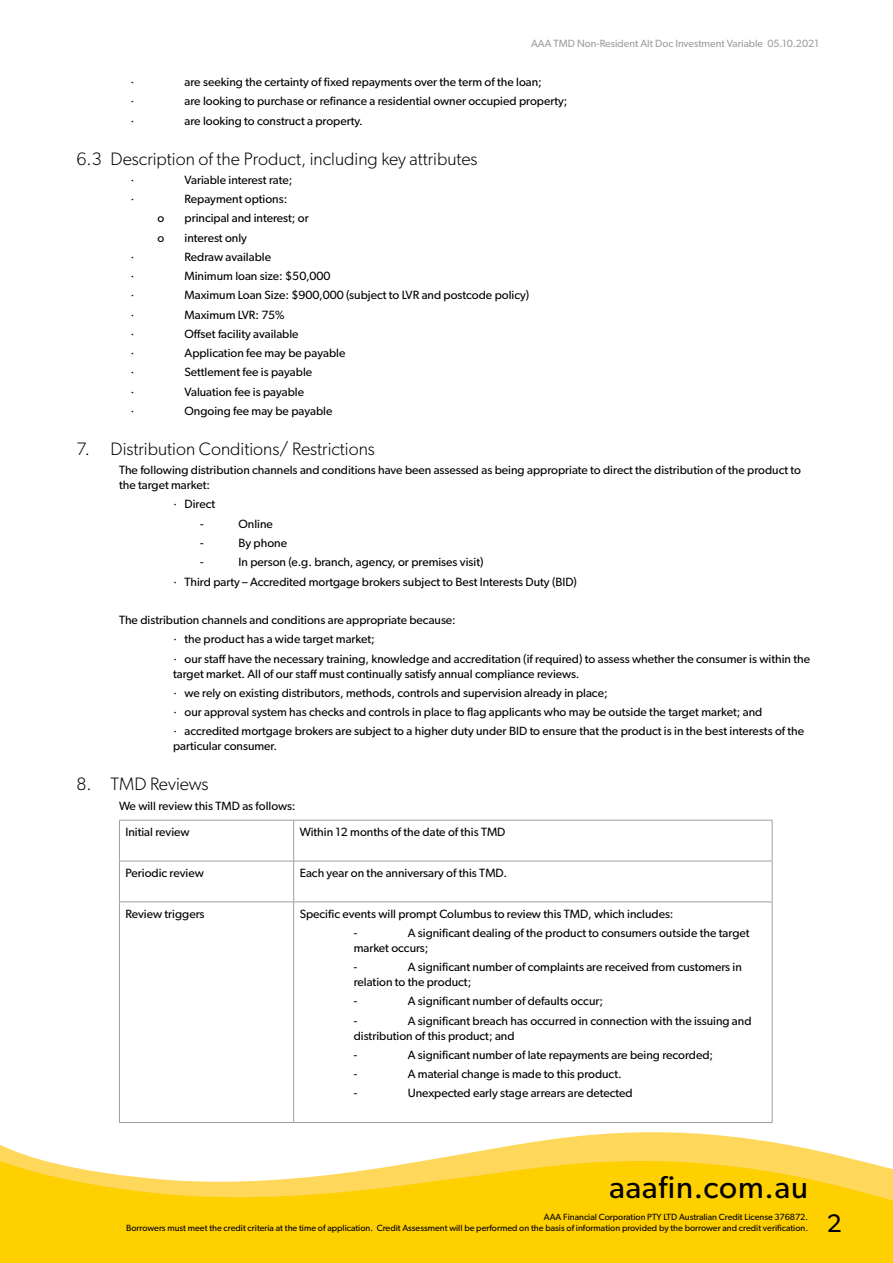
<style>
.page{position:relative;width:893px;height:1263px;background:#fff}
.page>*{position:absolute;margin:0;border:0;box-sizing:border-box;transform-origin:0 0}
.t1{font:31.5px "Gibson";letter-spacing:.025em;color:#000}
.t2{font:25.5px "Gibson";color:#000}
.Numbered_headings{font:300 18px "Gibson";color:#000}
.List_Paragraph{font:12px/15px "Gibson";color:#000}
.t3{font:10.5px "Gibson";color:#9d9d9c}
.t4{font:9px/10.5px "Gibson";color:#000;text-align:right}
</style>
<div class="page">
<svg style="left:0;top:1132px;width:856px;height:28px"></svg>
<svg style="left:0;top:1160px;width:893px;height:103px;background:#fed31b"></svg>
<svg style="left:120px;top:860px;width:173px;height:43px"></svg>
<hr style="left:119px;top:820px;width:175px;height:1px;background:#9d9d9c">
<hr style="left:119px;top:820px;width:1px;height:41px;background:#9d9d9c">
<hr style="left:294px;top:820px;width:478px;height:1px;background:#9d9d9c">
<hr style="left:293px;top:820px;width:1px;height:41px;background:#9d9d9c">
<hr style="left:772px;top:820px;width:1px;height:41px;background:#9d9d9c">
<hr style="left:119px;top:861px;width:175px;height:1px;background:#9d9d9c">
<hr style="left:119px;top:861px;width:1px;height:40px;background:#9d9d9c">
<hr style="left:294px;top:861px;width:478px;height:1px;background:#9d9d9c">
<hr style="left:293px;top:861px;width:1px;height:40px;background:#9d9d9c">
<hr style="left:772px;top:861px;width:1px;height:40px;background:#9d9d9c">
<hr style="left:119px;top:901px;width:175px;height:1px;background:#9d9d9c">
<hr style="left:119px;top:902px;width:1px;height:220px;background:#9d9d9c">
<hr style="left:294px;top:901px;width:478px;height:1px;background:#9d9d9c">
<hr style="left:293px;top:902px;width:1px;height:220px;background:#9d9d9c">
<hr style="left:772px;top:902px;width:1px;height:220px;background:#9d9d9c">
<hr style="left:119px;top:1122px;width:175px;height:1px;background:#9d9d9c">
<hr style="left:294px;top:1122px;width:478px;height:1px;background:#9d9d9c">
<p class="t3" style="left:531px;top:37px;width:289px">AAA TMD Non-Resident Alt Doc Investment Variable 05.10.2021</p>
<p class="List_Paragraph" style="left:131px;top:74px;width:6px">·</p>
<p class="List_Paragraph" style="left:185px;top:74px;width:359px">are seeking the certainty of fixed repayments over the term of the loan;</p>
<p class="List_Paragraph" style="left:131px;top:94px;width:6px">·</p>
<p class="List_Paragraph" style="left:185px;top:94px;width:384px">are looking to purchase or refinance a residential owner occupied property;</p>
<p class="List_Paragraph" style="left:131px;top:113px;width:6px">·</p>
<p class="List_Paragraph" style="left:185px;top:113px;width:180px">are looking to construct a property.</p>
<p class="Numbered_headings" style="left:77px;top:148px;width:402px">6.3 Description of the Product, including key attributes</p>
<p class="List_Paragraph" style="left:131px;top:172px;width:6px">·</p>
<p class="List_Paragraph" style="left:185px;top:172px;width:109px">Variable interest rate;</p>
<p class="List_Paragraph" style="left:131px;top:191px;width:6px">·</p>
<p class="List_Paragraph" style="left:185px;top:191px;width:104px">Repayment options:</p>
<p class="List_Paragraph" style="left:158px;top:211px;width:8px">o</p>
<p class="List_Paragraph" style="left:185px;top:211px;width:126px">principal and interest; or</p>
<p class="List_Paragraph" style="left:158px;top:230px;width:8px">o</p>
<p class="List_Paragraph" style="left:185px;top:230px;width:64px">interest only</p>
<p class="List_Paragraph" style="left:131px;top:249px;width:6px">·</p>
<p class="List_Paragraph" style="left:185px;top:249px;width:88px">Redraw available</p>
<p class="List_Paragraph" style="left:131px;top:268px;width:6px">·</p>
<p class="List_Paragraph" style="left:185px;top:268px;width:148px">Minimum loan size: $50,000</p>
<p class="List_Paragraph" style="left:131px;top:288px;width:6px">·</p>
<p class="List_Paragraph" style="left:185px;top:288px;width:346px">Maximum Loan Size: $900,000 (subject to LVR and postcode policy)</p>
<p class="List_Paragraph" style="left:131px;top:307px;width:6px">·</p>
<p class="List_Paragraph" style="left:185px;top:307px;width:101px">Maximum LVR: 75%</p>
<p class="List_Paragraph" style="left:131px;top:326px;width:6px">·</p>
<p class="List_Paragraph" style="left:185px;top:326px;width:116px">Offset facility available</p>
<p class="List_Paragraph" style="left:131px;top:345px;width:6px">·</p>
<p class="List_Paragraph" style="left:185px;top:345px;width:162px">Application fee may be payable</p>
<p class="List_Paragraph" style="left:131px;top:365px;width:6px">·</p>
<p class="List_Paragraph" style="left:185px;top:365px;width:129px">Settlement fee is payable</p>
<p class="List_Paragraph" style="left:131px;top:384px;width:6px">·</p>
<p class="List_Paragraph" style="left:185px;top:384px;width:121px">Valuation fee is payable</p>
<p class="List_Paragraph" style="left:131px;top:403px;width:6px">·</p>
<p class="List_Paragraph" style="left:185px;top:403px;width:149px">Ongoing fee may be payable</p>
<p class="Numbered_headings" style="left:77px;top:438px;width:300px">7. Distribution Conditions/ Restrictions</p>
<p class="List_Paragraph" style="left:119px;top:462px;width:683px">The following distribution channels and conditions have been assessed as being appropriate to direct the distribution of the product to the target market:</p>
<p class="List_Paragraph" style="left:173px;top:497px;width:44px">· Direct</p>
<p class="List_Paragraph" style="left:200px;top:516px;width:5px">-</p>
<p class="List_Paragraph" style="left:239px;top:516px;width:36px">Online</p>
<p class="List_Paragraph" style="left:200px;top:535px;width:5px">-</p>
<p class="List_Paragraph" style="left:239px;top:535px;width:50px">By phone</p>
<p class="List_Paragraph" style="left:200px;top:554px;width:5px">-</p>
<p class="List_Paragraph" style="left:239px;top:554px;width:246px">In person (e.g. branch, agency, or premises visit)</p>
<p class="List_Paragraph" style="left:173px;top:574px;width:405px">· Third party – Accredited mortgage brokers subject to Best Interests Duty (BID)</p>
<p class="List_Paragraph" style="left:119px;top:612px;width:338px">The distribution channels and conditions are appropriate because:</p>
<p class="List_Paragraph" style="left:173px;top:631px;width:203px">· the product has a wide target market;</p>
<p class="List_Paragraph" style="left:173px;top:651px;width:638px">· our staff have the necessary training, knowledge and accreditation (if required) to assess whether the consumer is within the target market. All of our staff must continually satisfy annual compliance reviews.</p>
<p class="List_Paragraph" style="left:173px;top:685px;width:436px">· we rely on existing distributors, methods, controls and supervision already in place;</p>
<p class="List_Paragraph" style="left:173px;top:704px;width:591px">· our approval system has checks and controls in place to flag applicants who may be outside the target market; and</p>
<p class="List_Paragraph" style="left:173px;top:723px;width:633px">· accredited mortgage brokers are subject to a higher duty under BID to ensure that the product is in the best interests of the particular consumer.</p>
<p class="Numbered_headings" style="left:77px;top:773px;width:134px">8. TMD Reviews</p>
<p class="List_Paragraph" style="left:119px;top:798px;width:178px">We will review this TMD as follows:</p>
<p class="List_Paragraph" style="left:125px;top:824px;width:66px">Initial review</p>
<p class="List_Paragraph" style="left:300px;top:824px;width:207px">Within 12 months of the date of this TMD</p>
<p class="List_Paragraph" style="left:125px;top:865px;width:80px">Periodic review</p>
<p class="List_Paragraph" style="left:300px;top:865px;width:209px">Each year on the anniversary of this TMD.</p>
<p class="List_Paragraph" style="left:125px;top:906px;width:81px">Review triggers</p>
<p class="List_Paragraph" style="left:300px;top:906px;width:375px">Specific events will prompt Columbus to review this TMD, which includes:</p>
<p class="List_Paragraph" style="left:354px;top:925px;width:5px">-</p>
<p class="List_Paragraph" style="left:354px;top:925px;width:397px;text-indent:54px">A significant dealing of the product to consumers outside the target market occurs;</p>
<p class="List_Paragraph" style="left:354px;top:959px;width:5px">-</p>
<p class="List_Paragraph" style="left:354px;top:959px;width:390px;text-indent:54px">A significant number of complaints are received from customers in relation to the product;</p>
<p class="List_Paragraph" style="left:354px;top:993px;width:5px">-</p>
<p class="List_Paragraph" style="left:408px;top:993px;width:197px">A significant number of defaults occur;</p>
<p class="List_Paragraph" style="left:354px;top:1013px;width:5px">-</p>
<p class="List_Paragraph" style="left:354px;top:1013px;width:399px;text-indent:54px">A significant breach has occurred in connection with the issuing and distribution of this product; and</p>
<p class="List_Paragraph" style="left:354px;top:1047px;width:5px">-</p>
<p class="List_Paragraph" style="left:408px;top:1047px;width:307px">A significant number of late repayments are being recorded;</p>
<p class="List_Paragraph" style="left:354px;top:1066px;width:5px">-</p>
<p class="List_Paragraph" style="left:408px;top:1066px;width:215px">A material change is made to this product.</p>
<p class="List_Paragraph" style="left:354px;top:1085px;width:5px">-</p>
<p class="List_Paragraph" style="left:408px;top:1085px;width:227px">Unexpected early stage arrears are detected</p>
<h1 class="t1" style="left:609px;top:1168px;width:200px">aaafin.com.au</h1>
<p class="t4" style="left:126px;top:1212px;width:683px">AAA Financial Corporation PTY LTD Australian Credit License 376872.<br>Borrowers must meet the credit criteria at the time of application. Credit Assessment will be performed on the basis of information provided by the borrower and credit verification.</p>
<h2 class="t2" style="left:827px;top:1208px;width:16px">2</h2>
</div>
